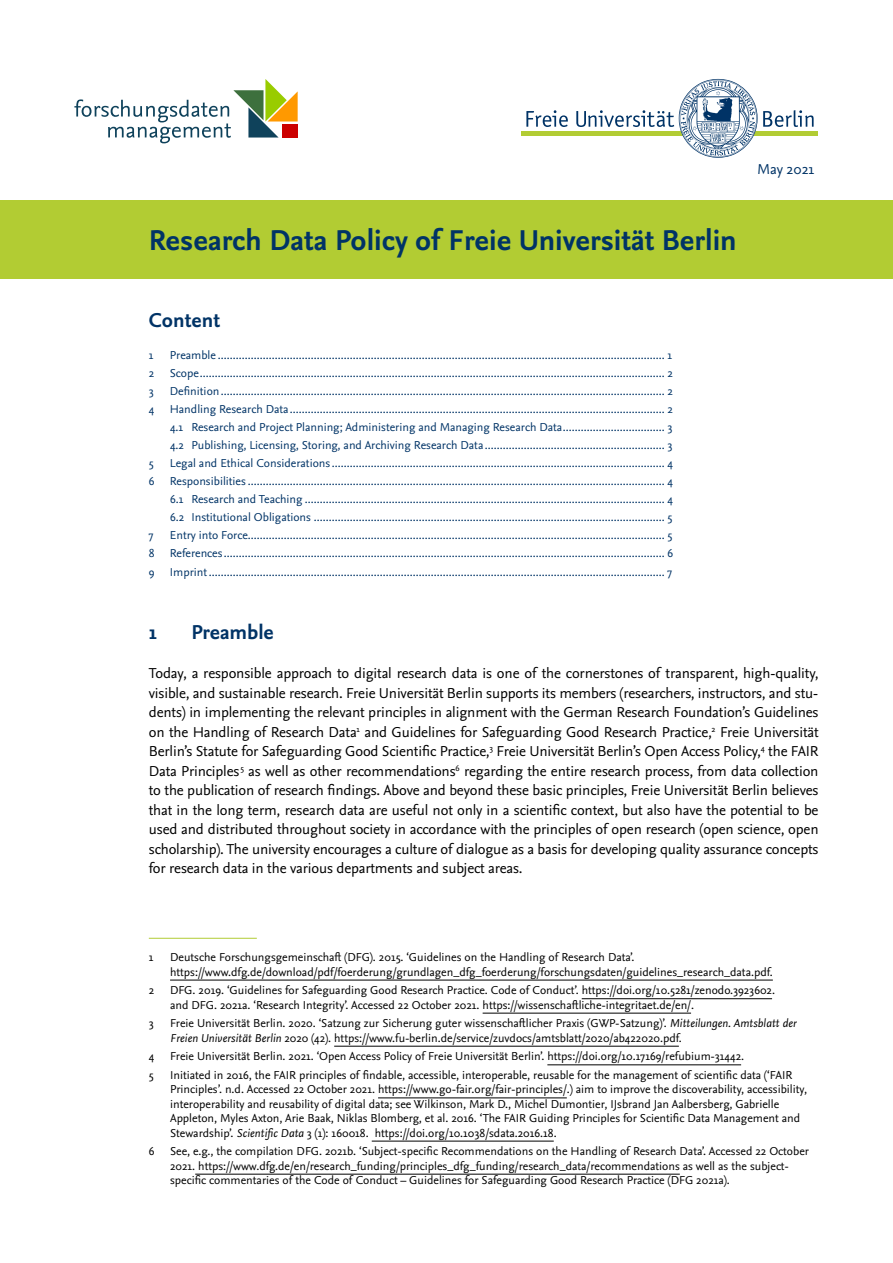
<style>
.page{position:relative;width:893px;height:1263px;background:#fff}
.page>*{position:absolute;margin:0;border:0;box-sizing:border-box;transform-origin:0 0}
.Headline{font:700 30px "Nexus Sans Pro";color:#036}
.t1{font:700 21px "Nexus Sans Pro";color:#036}
.t2{font:15px/19.5px "Nexus Sans Pro";letter-spacing:-.01em;color:#000;text-align:justify}
.t3{font:15px "Nexus Sans Pro";color:#036}
.t4{font:12px "Nexus Sans Pro";color:#036}
.Fußnote{font:12px/14.4px "Nexus Sans Pro";color:#000}
.s1{font-style:italic}
</style>
<div class="page">
<div style="left:0;top:200px;width:893px;height:79px;background:#b2cc33"></div>
<hr style="left:149px;top:938px;width:108px;height:1px;background:#b2cc33">
<hr style="left:170px;top:980px;width:603px;height:1px;background:#000">
<hr style="left:582px;top:998px;width:190px;height:1px;background:#000">
<hr style="left:483px;top:1013px;width:208px;height:1px;background:#000">
<hr style="left:334px;top:1046px;width:345px;height:1px;background:#000">
<hr style="left:547px;top:1064px;width:194px;height:1px;background:#000">
<hr style="left:378px;top:1098px;width:189px;height:1px;background:#000">
<hr style="left:372px;top:1141px;width:182px;height:1px;background:#000">
<hr style="left:195px;top:1174px;width:485px;height:1px;background:#000">
<svg style="left:526px;top:110px;width:42px;height:17px"></svg>
<svg style="left:763px;top:110px;width:51px;height:17px"></svg>
<div style="left:521px;top:131px;width:297px;height:5px;background:#b2cc33"></div>
<svg style="left:576px;top:79px;width:181px;height:79px"></svg>
<svg style="left:74px;top:79px;width:224px;height:64px"></svg>
<div style="left:283px;top:124px;width:15px;height:14px;background:#c00"></div>
<p class="Headline" style="left:149px;top:218px;width:589px">Research Data Policy of Freie Universität Berlin</p>
<p class="t1" style="left:149px;top:304px;width:73px">Content</p>
<p class="t4" style="left:149px;top:346px;width:6px">1</p>
<p class="t4" style="left:170px;top:346px;width:504px">Preamble ..................................................................................................................................................... 1</p>
<p class="t4" style="left:149px;top:364px;width:7px">2</p>
<p class="t4" style="left:170px;top:364px;width:505px">Scope........................................................................................................................................................... 2</p>
<p class="t4" style="left:149px;top:382px;width:7px">3</p>
<p class="t4" style="left:170px;top:382px;width:505px">Definition.................................................................................................................................................... 2</p>
<p class="t4" style="left:149px;top:400px;width:7px">4</p>
<p class="t4" style="left:170px;top:400px;width:505px">Handling Research Data............................................................................................................................. 2</p>
<p class="t4" style="left:170px;top:418px;width:504px">4.1 Research and Project Planning; Administering and Managing Research Data.................................. 3</p>
<p class="t4" style="left:170px;top:436px;width:504px">4.2 Publishing, Licensing, Storing, and Archiving Research Data ............................................................ 3</p>
<p class="t4" style="left:149px;top:454px;width:6px">5</p>
<p class="t4" style="left:170px;top:454px;width:505px">Legal and Ethical Considerations ............................................................................................................... 4</p>
<p class="t4" style="left:149px;top:472px;width:7px">6</p>
<p class="t4" style="left:170px;top:472px;width:505px">Responsibilities ........................................................................................................................................... 4</p>
<p class="t4" style="left:170px;top:490px;width:505px">6.1 Research and Teaching ........................................................................................................................ 4</p>
<p class="t4" style="left:170px;top:508px;width:504px">6.2 Institutional Obligations ..................................................................................................................... 5</p>
<p class="t4" style="left:149px;top:526px;width:6px">7</p>
<p class="t4" style="left:170px;top:526px;width:504px">Entry into Force........................................................................................................................................... 5</p>
<p class="t4" style="left:149px;top:544px;width:7px">8</p>
<p class="t4" style="left:170px;top:544px;width:505px">References................................................................................................................................................... 6</p>
<p class="t4" style="left:149px;top:563px;width:7px">9</p>
<p class="t4" style="left:170px;top:563px;width:504px">Imprint........................................................................................................................................................ 7</p>
<p class="t3" style="left:757px;top:158px;width:59px">May 2021</p>
<p class="t1" style="left:149px;top:616px;width:10px">1</p>
<p class="t1" style="left:191px;top:616px;width:84px">Preamble</p>
<p class="t2" style="left:149px;top:663px;width:671px">Today, a responsible approach to digital research data is one of the cornerstones of transparent, high-quality, visible, and sustainable research. Freie Universität Berlin supports its members (researchers, instructors, and stu&shy;dents) in implementing the relevant principles in alignment with the German Research Foundation’s Guidelines on the Handling of Research Data<sup>1</sup> and Guidelines for Safeguarding Good Research Practice,<sup>2</sup> Freie Universität Berlin’s Statute for Safeguarding Good Scientific Practice,<sup>3</sup> Freie Universität Berlin’s Open Access Policy,<sup>4</sup> the FAIR Data Principles<sup>5</sup> as well as other recommendations<sup>6</sup> regarding the entire research process, from data collection to the publication of research findings. Above and beyond these basic principles, Freie Universität Berlin believes that in the long term, research data are useful not only in a scientific context, but also have the potential to be used and distributed throughout society in accordance with the principles of open research (open science, open scholarship). The university encourages a culture of dialogue as a basis for developing quality assurance concepts for research data in the various departments and subject areas.</p>
<p class="Fußnote" style="left:149px;top:949px;width:6px">1</p>
<p class="Fußnote" style="left:170px;top:949px;width:604px">Deutsche Forschungsgemeinschaft (DFG). 2015. ‘Guidelines on the Handling of Research Data’. https://www.dfg.de/download/pdf/foerderung/grundlagen_dfg_foerderung/forschungsdaten/guidelines_research_data.pdf.</p>
<p class="Fußnote" style="left:149px;top:982px;width:7px">2</p>
<p class="Fußnote" style="left:170px;top:982px;width:606px">DFG. 2019. ‘Guidelines for Safeguarding Good Research Practice. Code of Conduct’. https://doi.org/10.5281/zenodo.3923602.</p>
<p class="Fußnote" style="left:170px;top:997px;width:525px">and DFG. 2021a. ‘Research Integrity’. Accessed 22 October 2021. https://wissenschaftliche-integritaet.de/en/.</p>
<p class="Fußnote" style="left:149px;top:1015px;width:7px">3</p>
<p class="Fußnote" style="left:170px;top:1015px;width:628px">Freie Universität Berlin. 2020. ‘Satzung zur Sicherung guter wissenschaftlicher Praxis (GWP-Satzung)’. <span class="s1">Mitteilungen. Amtsblatt der<br>Freien Universität Berlin</span> 2020 (42). https://www.fu-berlin.de/service/zuvdocs/amtsblatt/2020/ab422020.pdf.</p>
<p class="Fußnote" style="left:149px;top:1048px;width:7px">4</p>
<p class="Fußnote" style="left:170px;top:1048px;width:575px">Freie Universität Berlin. 2021. ‘Open Access Policy of Freie Universität Berlin’. https://doi.org/10.17169/refubium-31442.</p>
<p class="Fußnote" style="left:149px;top:1067px;width:6px">5</p>
<p class="Fußnote" style="left:170px;top:1067px;width:638px">Initiated in 2016, the FAIR principles of findable, accessible, interoperable, reusable for the management of scientific data (‘FAIR Principles’. n.d. Accessed 22 October 2021. https://www.go-fair.org/fair-principles/.) aim to improve the discoverability, accessibility, interoperability and reusability of digital data; see Wilkinson, Mark D., Michel Dumontier, IJsbrand Jan Aalbersberg, Gabrielle Appleton, Myles Axton, Arie Baak, Niklas Blomberg, et al. 2016. ‘The FAIR Guiding Principles for Scientific Data Management and Stewardship’. <span class="s1">Scientific Data</span> 3 (1): 160018. https://doi.org/10.1038/sdata.2016.18.</p>
<p class="Fußnote" style="left:149px;top:1143px;width:7px">6</p>
<p class="Fußnote" style="left:170px;top:1143px;width:640px">See, e.g., the compilation DFG. 2021b. ‘Subject-specific Recommendations on the Handling of Research Data’. Accessed 22 October<br>2021. https://www.dfg.de/en/research_funding/principles_dfg_funding/research_data/recommendations as well as the subject&shy;specific commentaries of the Code of Conduct – Guidelines for Safeguarding Good Research Practice (DFG 2021a).</p>
</div>
